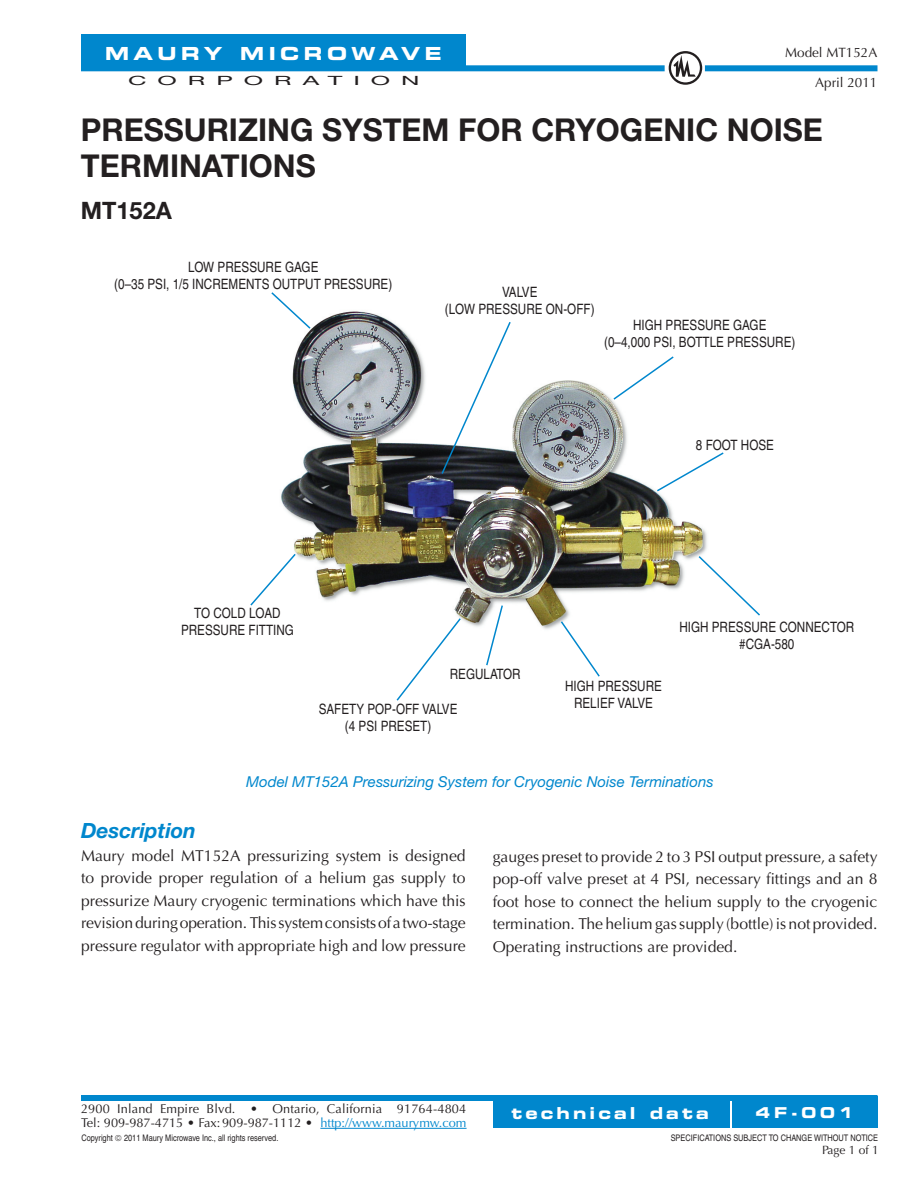
<style>
.page{position:relative;width:918px;height:1188px;background:#fff}
.page>*{position:absolute;margin:0;border:0;box-sizing:border-box;transform-origin:0 0}
.t1{font:700 31.5px/36px "Helvetica Neue";color:#231f20}
.t2{font:700 24px "Helvetica Neue";color:#231f20}
.Subhead_2{font:italic 700 21px "Helvetica Neue";color:#0087cd}
.t3{font:18px "Eurostile Bold Extended Two";letter-spacing:.245em;color:#fff}
.t4{font:16.5px "Eurostile Bold Extended Two";letter-spacing:.185em;color:#fff}
.t5{font:15.75px/22.5px "Optima";color:#231f20;text-align:justify}
.t6{font:italic 15px "Helvetica Neue";color:#0087cd}
.t7{font:15px "Eurostile Bold Extended Two";color:#fff}
.Callouts{font:condensed 14.25px "Helvetica";color:#231f20}
.Small_Bullets{font:13.5px "Optima";color:#231f20}
.Small_Bullets-2{font:12.75px "Optima";letter-spacing:.01em;color:#231f20}
.Small_Bullets-3{font:12.75px "Helvetica Neue";letter-spacing:.43em;color:#231f20;scale:2 1}
.Small_Bullets-4{font:12px "Optima";color:#231f20}
.Small_Bullets-5{font:condensed 9px "Helvetica";color:#231f20}
.s1{color:#0087cd}
</style>
<div class="page">
<div style="left:81px;top:35px;width:385px;height:33px;background:#0087cd"></div>
<div style="left:732px;top:1097px;width:146px;height:31px;background:#0087cd"></div>
<div style="left:493px;top:1100px;width:236px;height:28px;background:#0087cd"></div>
<div style="left:81px;top:1095px;width:797px;height:6px;background:#0087cd"></div>
<hr style="left:320px;top:1128px;width:147px;height:1px;background:#0087cd">
<div style="left:81px;top:65px;width:584px;height:6px;background:#0087cd"></div>
<div style="left:705px;top:65px;width:173px;height:6px;background:#0087cd"></div>
<svg style="left:669px;top:51px;width:33px;height:34px"></svg>
<img style="left:281px;top:311px;width:426px;height:318px">
<svg style="left:250px;top:552px;width:47px;height:55px"></svg>
<svg style="left:395px;top:617px;width:67px;height:84px"></svg>
<svg style="left:485px;top:604px;width:19px;height:62px"></svg>
<svg style="left:559px;top:620px;width:42px;height:57px"></svg>
<svg style="left:697px;top:555px;width:63px;height:62px"></svg>
<svg style="left:655px;top:451px;width:69px;height:42px"></svg>
<svg style="left:612px;top:355px;width:63px;height:46px"></svg>
<svg style="left:440px;top:320px;width:72px;height:156px"></svg>
<svg style="left:271px;top:292px;width:41px;height:38px"></svg>
<p class="t3" style="left:105px;top:41px;width:338px">MAURY MICROWAVE</p>
<p class="Small_Bullets-3" style="left:128px;top:73px;width:147px">CORPORATION</p>
<p class="Small_Bullets" style="left:785px;top:45px;width:94px">Model MT152A</p>
<p class="Small_Bullets" style="left:815px;top:74px;width:64px">April 2011</p>
<p class="t1" style="left:81px;top:111px;width:744px">PRESSURIZING SYSTEM FOR CRYOGENIC NOISE<br>TERMINATIONS</p>
<p class="t2" style="left:81px;top:195px;width:93px">MT152A</p>
<p class="Callouts" style="left:188px;top:258px;width:132px">LOW PRESSURE GAGE</p>
<p class="Callouts" style="left:114px;top:275px;width:279px">(0–35 PSI, 1/5 INCREMENTS OUTPUT PRESSURE)</p>
<p class="Callouts" style="left:502px;top:284px;width:37px">VALVE</p>
<p class="Callouts" style="left:445px;top:301px;width:151px">(LOW PRESSURE ON-OFF)</p>
<p class="Callouts" style="left:633px;top:317px;width:135px">HIGH PRESSURE GAGE</p>
<p class="Callouts" style="left:604px;top:334px;width:193px">(0–4,000 PSI, BOTTLE PRESSURE)</p>
<p class="Callouts" style="left:696px;top:437px;width:80px">8 FOOT HOSE</p>
<p class="Callouts" style="left:194px;top:605px;width:88px">TO COLD LOAD</p>
<p class="Callouts" style="left:181px;top:622px;width:114px">PRESSURE FITTING</p>
<p class="Callouts" style="left:679px;top:619px;width:176px">HIGH PRESSURE CONNECTOR</p>
<p class="Callouts" style="left:739px;top:636px;width:57px">#CGA-580</p>
<p class="Callouts" style="left:450px;top:666px;width:72px">REGULATOR</p>
<p class="Callouts" style="left:319px;top:701px;width:140px">SAFETY POP-OFF VALVE</p>
<p class="Callouts" style="left:345px;top:718px;width:88px">(4 PSI PRESET)</p>
<p class="Callouts" style="left:565px;top:678px;width:98px">HIGH PRESSURE</p>
<p class="Callouts" style="left:574px;top:695px;width:81px">RELIEF VALVE</p>
<p class="t6" style="left:246px;top:772px;width:469px">Model MT152A Pressurizing System for Cryogenic Noise Terminations</p>
<p class="Subhead_2" style="left:81px;top:818px;width:117px">Description</p>
<p class="t5" style="left:81px;top:845px;width:386px">Maury model MT152A pressurizing system is designed to provide proper regulation of a helium gas supply to pressurize Maury cryogenic terminations which have this revision during operation. This system consists of a two-stage pressure regulator with appropriate high and low pressure</p>
<p class="t5" style="left:493px;top:846px;width:386px">gauges preset to provide 2 to 3 PSI output pressure, a safety pop-off valve preset at 4 PSI, necessary fittings and an 8 foot hose to connect the helium supply to the cryogenic termination. The helium gas supply (bottle) is not provided.<br>Operating instructions are provided.</p>
<p class="Small_Bullets-2" style="left:81px;top:1101px;width:387px">2900 Inland Empire Blvd. • Ontario, California 91764-4804</p>
<p class="Small_Bullets-2" style="left:81px;top:1115px;width:387px">Tel: 909-987-4715 • Fax: 909-987-1112 • <span class="s1">http://www.maurymw.com</span></p>
<p class="Small_Bullets-5" style="left:81px;top:1133px;width:198px">Copyright 2011 Maury Microwave Inc., all rights reserved.</p>
<p class="t4" style="left:511px;top:1101px;width:199px">technical data</p>
<p class="t7" style="left:756px;top:1102px;width:99px">4F-001</p>
<p class="Small_Bullets-5" style="left:671px;top:1133px;width:209px">SPECIFICATIONS SUBJECT TO CHANGE WITHOUT NOTICE</p>
<p class="Small_Bullets-4" style="left:822px;top:1143px;width:58px">Page 1 of 1</p>
</div>
